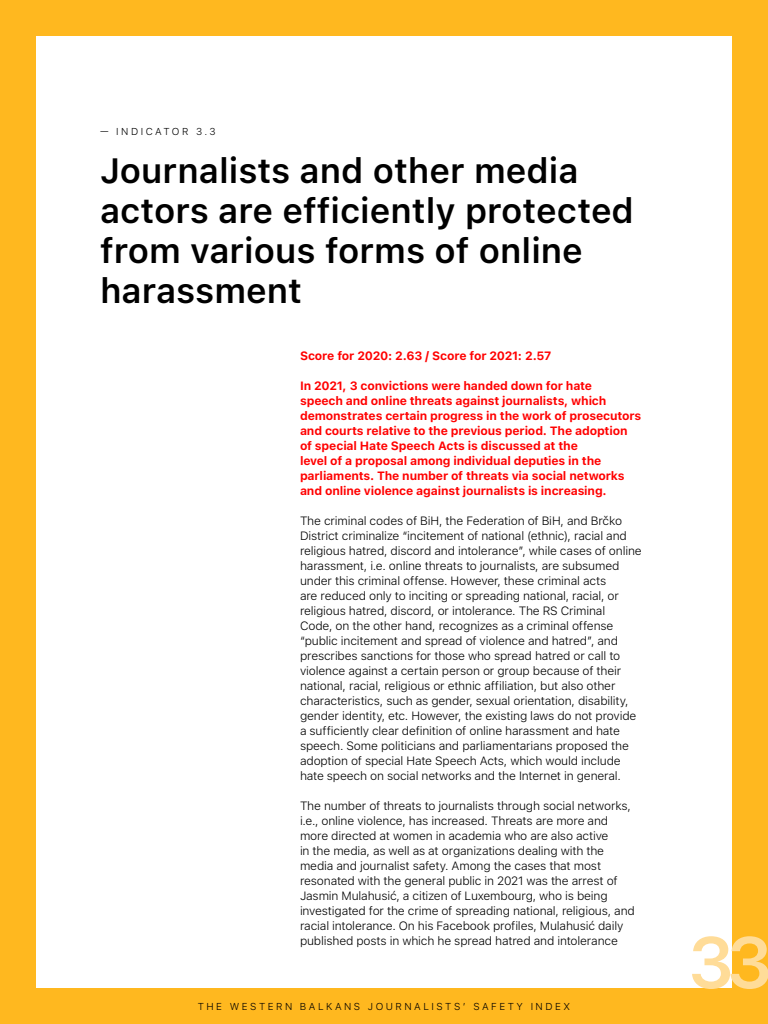
<style>
.page{position:relative;width:768px;height:1024px;background:#fff}
.page>*{position:absolute;margin:0;border:0;box-sizing:border-box;transform-origin:0 0}
.t1{font:600 72px "SF Pro Text";color:#ffdc98}
.t2{font:600 35px/40px "SF Pro Text";color:#000}
.t3{font:300 12px/15px "SF Pro Text";letter-spacing:-.015em;color:#000}
.t4{font:700 12px/15px "SF Pro Text";letter-spacing:-.01em;color:#f00}
.t5{font:300 10px "SF Pro Text";letter-spacing:.25em;color:#000}
</style>
<div class="page">
<div style="left:0;top:0;width:36px;height:1020px;background:#ffb81f"></div>
<div style="left:732px;top:0;width:36px;height:1024px;background:#ffb81f"></div>
<div style="left:0;top:0;width:768px;height:36px;background:#ffb81f"></div>
<div style="left:0;top:988px;width:768px;height:36px;background:#ffb81f"></div>
<p class="t5" style="left:100px;top:126px;width:117px">— INDICATOR 3.3</p>
<h2 class="t2" style="left:100px;top:151px;width:535px">Journalists and other media actors are efficiently protected from various forms of online harassment</h2>
<p class="t4" style="left:300px;top:348px;width:253px">Score for 2020: 2.63 / Score for 2021: 2.57</p>
<p class="t4" style="left:300px;top:378px;width:343px">In 2021, 3 convictions were handed down for hate<br>speech and online threats against journalists, which demonstrates certain progress in the work of prosecutors and courts relative to the previous period. The adoption of special Hate Speech Acts is discussed at the<br>level of a proposal among individual deputies in the parliaments. The number of threats via social networks and online violence against journalists is increasing.</p>
<p class="t3" style="left:300px;top:513px;width:343px">The criminal codes of BiH, the Federation of BiH, and Brčko District criminalize “incitement of national (ethnic), racial and religious hatred, discord and intolerance”, while cases of online harassment, i.e. online threats to journalists, are subsumed under this criminal offense. However, these criminal acts<br>are reduced only to inciting or spreading national, racial, or religious hatred, discord, or intolerance. The RS Criminal<br>Code, on the other hand, recognizes as a criminal offense “public incitement and spread of violence and hatred”, and prescribes sanctions for those who spread hatred or call to violence against a certain person or group because of their national, racial, religious or ethnic affiliation, but also other characteristics, such as gender, sexual orientation, disability, gender identity, etc. However, the existing laws do not provide a sufficiently clear definition of online harassment and hate speech. Some politicians and parliamentarians proposed the adoption of special Hate Speech Acts, which would include hate speech on social networks and the Internet in general.</p>
<p class="t3" style="left:300px;top:798px;width:336px">The number of threats to journalists through social networks, i.e., online violence, has increased. Threats are more and more directed at women in academia who are also active<br>in the media, as well as at organizations dealing with the media and journalist safety. Among the cases that most resonated with the general public in 2021 was the arrest of Jasmin Mulahusić, a citizen of Luxembourg, who is being investigated for the crime of spreading national, religious, and racial intolerance. On his Facebook profiles, Mulahusić daily published posts in which he spread hatred and intolerance</p>
<p class="t5" style="left:198px;top:1000px;width:374px">THE WESTERN BALKANS JOURNALISTS’ SAFETY INDEX</p>
<h1 class="t1" style="left:687px;top:921px;width:87px">33</h1>
</div>
